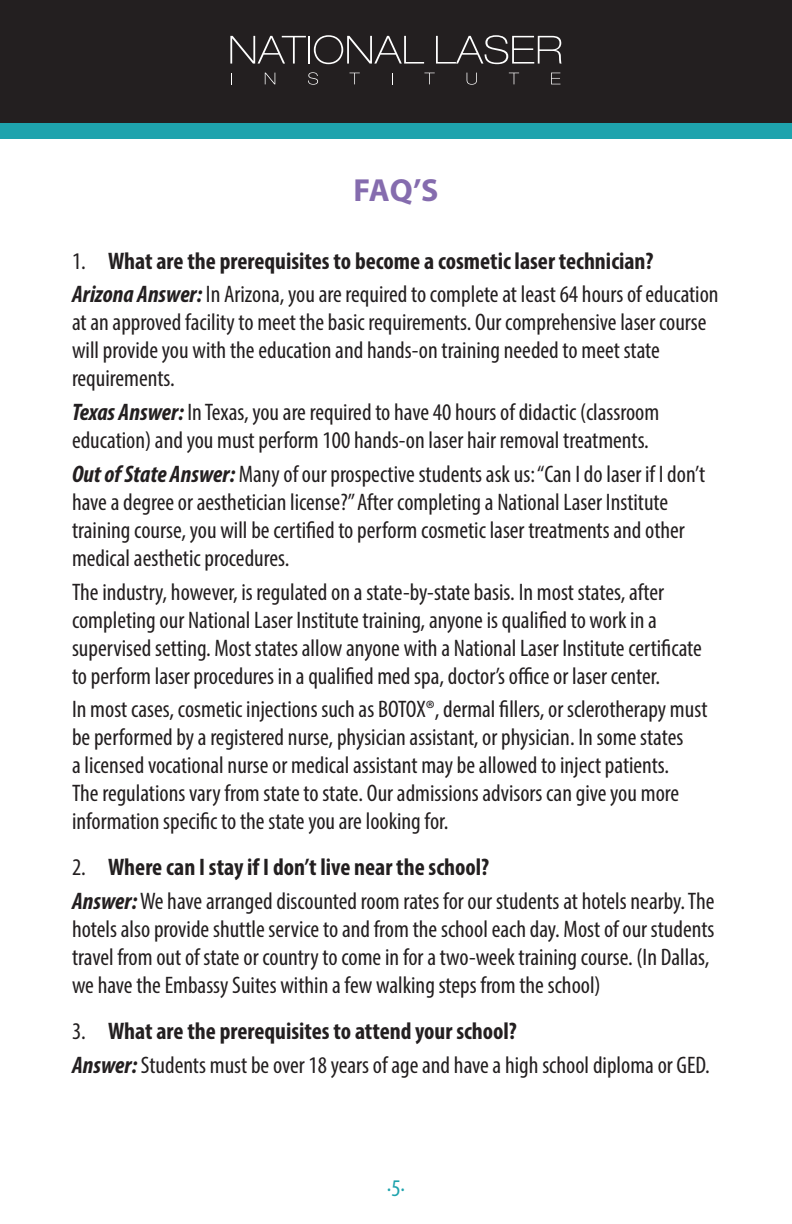
<style>
.page{position:relative;width:792px;height:1224px;background:#fff}
.page>*{position:absolute;margin:0;border:0;box-sizing:border-box;transform-origin:0 0}
.Paragraph_Style_1{font:700 32px "Myriad Pro";color:#856cae}
.Paragraph_Style_1-2{font:condensed 24px/28px "Myriad Pro";color:#231f20}
.t1{font:700 condensed 24px "Myriad Pro";color:#231f20}
.t2{font:condensed 24px "Myriad Pro";color:#1ea3ad}
.s1{font-weight:400}
.s2{font-weight:700;font-style:italic}
</style>
<div class="page">
<div style="left:0;top:109px;width:792px;height:29px;background:#1ea3ad"></div>
<div style="left:0;top:0;width:792px;height:123px;background:#231f20"></div>
<svg style="left:230px;top:36px;width:76px;height:28px"></svg>
<hr style="left:308px;top:36px;width:2px;height:28px;background:#fff">
<svg style="left:314px;top:35px;width:110px;height:29px"></svg>
<svg style="left:436px;top:35px;width:126px;height:29px"></svg>
<svg style="left:265px;top:73px;width:10px;height:11px"></svg>
<svg style="left:308px;top:72px;width:10px;height:13px"></svg>
<svg style="left:350px;top:73px;width:10px;height:11px"></svg>
<svg style="left:424px;top:73px;width:11px;height:11px"></svg>
<svg style="left:467px;top:73px;width:10px;height:12px"></svg>
<svg style="left:509px;top:73px;width:10px;height:11px"></svg>
<svg style="left:551px;top:73px;width:9px;height:11px"></svg>
<p class="Paragraph_Style_1" style="left:353px;top:169px;width:87px">FAQ’S</p>
<p class="t1" style="left:72px;top:246px;width:583px"><span class="s1">1.</span> What are the prerequisites to become a cosmetic laser technician?</p>
<p class="Paragraph_Style_1-2" style="left:72px;top:280px;width:648px"><span class="s2">Arizona Answer:</span> In Arizona, you are required to complete at least 64 hours of education at an approved facility to meet the basic requirements. Our comprehensive laser course will provide you with the education and hands-on training needed to meet state requirements.</p>
<p class="Paragraph_Style_1-2" style="left:72px;top:398px;width:589px"><span class="s2">Texas Answer:</span> In Texas, you are required to have 40 hours of didactic (classroom education) and you must perform 100 hands-on laser hair removal treatments.</p>
<p class="Paragraph_Style_1-2" style="left:72px;top:460px;width:635px"><span class="s2">Out of State Answer:</span> Many of our prospective students ask us: “Can I do laser if I don’t have a degree or aesthetician license?” After completing a National Laser Institute training course, you will be certified to perform cosmetic laser treatments and other medical aesthetic procedures.</p>
<p class="Paragraph_Style_1-2" style="left:72px;top:577px;width:631px">The industry, however, is regulated on a state-by-state basis. In most states, after completing our National Laser Institute training, anyone is qualified to work in a supervised setting. Most states allow anyone with a National Laser Institute certificate to perform laser procedures in a qualified med spa, doctor’s office or laser center.</p>
<p class="Paragraph_Style_1-2" style="left:72px;top:695px;width:637px">In most cases, cosmetic injections such as BOTOX®, dermal fillers, or sclerotherapy must be performed by a registered nurse, physician assistant, or physician. In some states<br>a licensed vocational nurse or medical assistant may be allowed to inject patients.<br>The regulations vary from state to state. Our admissions advisors can give you more information specific to the state you are looking for.</p>
<p class="t1" style="left:72px;top:852px;width:419px"><span class="s1">2.</span> Where can I stay if I don’t live near the school?</p>
<p class="Paragraph_Style_1-2" style="left:72px;top:887px;width:644px"><span class="s2">Answer:</span> We have arranged discounted room rates for our students at hotels nearby. The hotels also provide shuttle service to and from the school each day. Most of our students travel from out of state or country to come in for a two-week training course. (In Dallas, we have the Embassy Suites within a few walking steps from the school)</p>
<p class="t1" style="left:72px;top:1016px;width:447px"><span class="s1">3.</span> What are the prerequisites to attend your school?</p>
<p class="Paragraph_Style_1-2" style="left:72px;top:1051px;width:639px"><span class="s2">Answer:</span> Students must be over 18 years of age and have a high school diploma or GED.</p>
<p class="t2" style="left:387px;top:1174px;width:20px">·5·</p>
</div>
